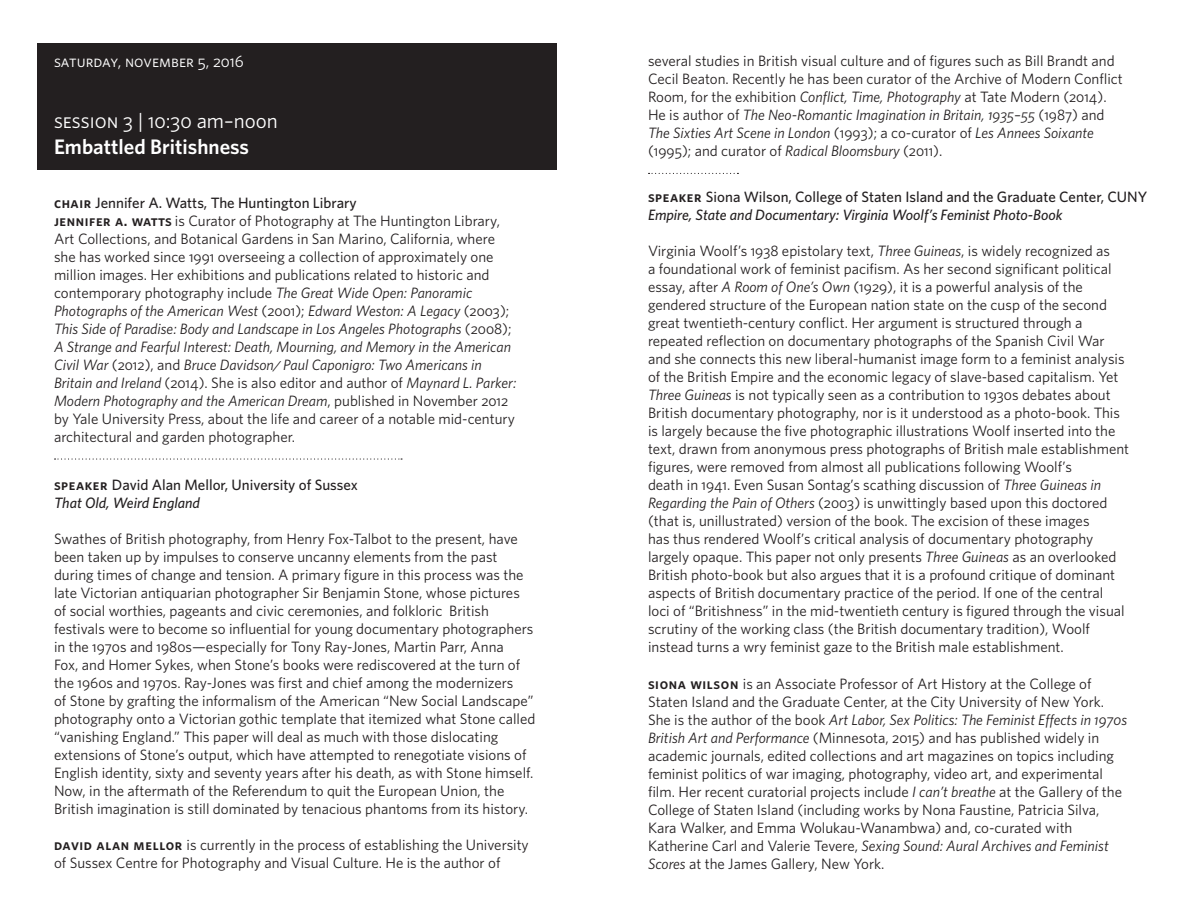
<style>
.page{position:relative;width:1188px;height:918px;background:#fff}
.page>*{position:absolute;margin:0;border:0;box-sizing:border-box;transform-origin:0 0}
.t1{font:21px "Whitney";color:#fff}
.t2{font:600 21px "Whitney";color:#fff}
.t3{font:16.5px "Whitney";color:#fff}
.t4{font:15px/18px "Whitney";color:#231f20}
.t5{font:italic 500 15px/18px "Whitney";color:#231f20}
.t6{font:500 15px "Whitney";color:#231f20}
.s1{font-weight:600}
.s2{font-style:italic}
.s3{font-weight:600;font-style:normal}
.s4{font-style:normal}
</style>
<div class="page">
<div style="left:37px;top:43px;width:520px;height:127px;background:#231f20"></div>
<svg style="left:55px;top:458px;width:347px;height:2px"></svg>
<svg style="left:649px;top:173px;width:89px;height:1px"></svg>
<p class="t3" style="left:54px;top:51px;width:191px">saturday, november 5, 2016</p>
<h2 class="t1" style="left:54px;top:107px;width:225px">session 3 | 10:30 am–noon</h2>
<p class="t2" style="left:54px;top:132px;width:197px">Embattled Britishness</p>
<p class="t6" style="left:54px;top:192px;width:304px"><span class="s1">chair</span> Jennifer A. Watts, The Huntington Library</p>
<p class="t4" style="left:54px;top:211px;width:464px"><span class="s1">jennifer a. watts</span> is Curator of Photography at The Huntington Library, Art Collections, and Botanical Gardens in San Marino, California, where she has worked since 1991 overseeing a collection of approximately one million images. Her exhibitions and publications related to historic and contemporary photography include <span class="s2">The Great Wide Open: Panoramic Photographs of the American West</span> (2001); <span class="s2">Edward Weston: A Legacy</span> (2003); <span class="s2">This Side of Paradise: Body and Landscape in Los Angeles Photographs</span> (2008); <span class="s2">A Strange and Fearful Interest: Death, Mourning, and Memory in the American Civil War</span> (2012), and <span class="s2">Bruce Davidson/ Paul Caponigro: Two Americans in Britain and Ireland</span> (2014). She is also editor and author of <span class="s2">Maynard L. Parker:<br>Modern Photography and the American Dream</span>, published in November 2012 by Yale University Press, about the life and career of a notable mid-century architectural and garden photographer.</p>
<p class="t6" style="left:54px;top:474px;width:305px"><span class="s1">speaker</span> David Alan Mellor, University of Sussex</p>
<p class="t5" style="left:54px;top:493px;width:148px">That Old, Weird England</p>
<p class="t4" style="left:54px;top:529px;width:483px">Swathes of British photography, from Henry Fox-Talbot to the present, have been taken up by impulses to conserve uncanny elements from the past during times of change and tension. A primary figure in this process was the late Victorian antiquarian photographer Sir Benjamin Stone, whose pictures of social worthies, pageants and civic ceremonies, and folkloric British festivals were to become so influential for young documentary photographers in the 1970s and 1980s—especially for Tony Ray-Jones, Martin Parr, Anna<br>Fox, and Homer Sykes, when Stone’s books were rediscovered at the turn of the 1960s and 1970s. Ray-Jones was first and chief among the modernizers<br>of Stone by grafting the informalism of the American “New Social Landscape” photography onto a Victorian gothic template that itemized what Stone called “vanishing England.” This paper will deal as much with those dislocating extensions of Stone’s output, which have attempted to renegotiate visions of English identity, sixty and seventy years after his death, as with Stone himself.<br>Now, in the aftermath of the Referendum to quit the European Union, the British imagination is still dominated by tenacious phantoms from its history.</p>
<p class="t4" style="left:54px;top:835px;width:476px"><span class="s1">david alan mellor</span> is currently in the process of establishing the University of Sussex Centre for Photography and Visual Culture. He is the author of</p>
<p class="t4" style="left:648px;top:51px;width:476px">several studies in British visual culture and of figures such as Bill Brandt and Cecil Beaton. Recently he has been curator of the Archive of Modern Conflict Room, for the exhibition <span class="s2">Conflict, Time, Photography</span> at Tate Modern (2014).<br>He is author of <span class="s2">The Neo-Romantic Imagination in Britain, 1935–55</span> (1987) and <span class="s2">The Sixties Art Scene in London</span> (1993); a co-curator of <span class="s2">Les Annees Soixante </span>(1995); and curator of <span class="s2">Radical Bloomsbury</span> (2011).</p>
<p class="t5" style="left:648px;top:188px;width:501px"><span class="s3">speaker</span> <span class="s4">Siona Wilson, College of Staten Island and the Graduate Center, CUNY<br></span>Empire, State and Documentary: Virginia Woolf’s Feminist Photo-Book</p>
<p class="t4" style="left:648px;top:242px;width:483px">Virginia Woolf’s 1938 epistolary text, <span class="s2">Three Guineas</span>, is widely recognized as<br>a foundational work of feminist pacifism. As her second significant political essay, after <span class="s2">A Room of One’s Own</span> (1929), it is a powerful analysis of the gendered structure of the European nation state on the cusp of the second great twentieth-century conflict. Her argument is structured through a repeated reflection on documentary photographs of the Spanish Civil War and she connects this new liberal-humanist image form to a feminist analysis of the British Empire and the economic legacy of slave-based capitalism. Yet <span class="s2">Three Guineas</span> is not typically seen as a contribution to 1930s debates about British documentary photography, nor is it understood as a photo-book. This is largely because the five photographic illustrations Woolf inserted into the text, drawn from anonymous press photographs of British male establishment figures, were removed from almost all publications following Woolf’s<br>death in 1941. Even Susan Sontag’s scathing discussion of <span class="s2">Three Guineas in Regarding the Pain of Others</span> (2003) is unwittingly based upon this doctored (that is, unillustrated) version of the book. The excision of these images<br>has thus rendered Woolf’s critical analysis of documentary photography largely opaque. This paper not only presents <span class="s2">Three Guineas</span> as an overlooked British photo-book but also argues that it is a profound critique of dominant aspects of British documentary practice of the period. If one of the central<br>loci of “Britishness” in the mid-twentieth century is figured through the visual scrutiny of the working class (the British documentary tradition), Woolf instead turns a wry feminist gaze to the British male establishment.</p>
<p class="t4" style="left:648px;top:674px;width:481px"><span class="s1">siona wilson</span> is an Associate Professor of Art History at the College of Staten Island and the Graduate Center, at the City University of New York.<br>She is the author of the book <span class="s2">Art Labor, Sex Politics: The Feminist Effects in 1970s British Art and Performance</span> (Minnesota, 2015) and has published widely in academic journals, edited collections and art magazines on topics including feminist politics of war imaging, photography, video art, and experimental film. Her recent curatorial projects include <span class="s2">I can’t breathe</span> at the Gallery of the College of Staten Island (including works by Nona Faustine, Patricia Silva, Kara Walker, and Emma Wolukau-Wanambwa) and, co-curated with Katherine Carl and Valerie Tevere, <span class="s2">Sexing Sound: Aural Archives and Feminist Scores</span> at the James Gallery, New York.</p>
</div>
